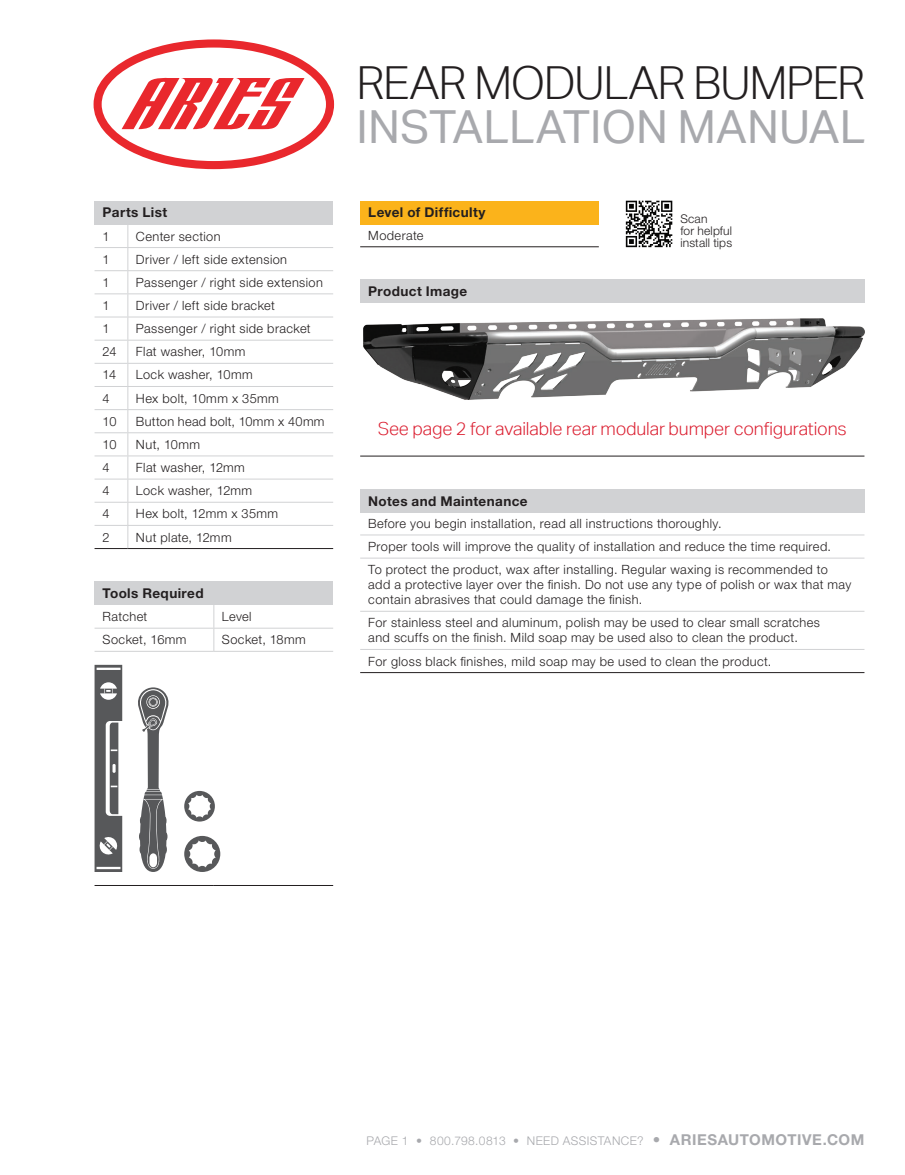
<style>
.page{position:relative;width:905px;height:1175px;background:#fff}
.page>*{position:absolute;margin:0;border:0;box-sizing:border-box;transform-origin:0 0}
.t1{font:45.6px "Aktiv Grotesk";color:#a8a9ad}
.t2{font:300 45.6px "Aktiv Grotesk";letter-spacing:-.03em;color:#231f20}
.t3{font:300 18px "Aktiv Grotesk";letter-spacing:-.01em;color:#db1e30}
.t4{font:700 13.5px "Helvetica Neue LT Std";letter-spacing:.03em;color:#231f20}
.t5{font:300 12.75px/23.1px "Helvetica Neue LT Std";letter-spacing:.03em;color:#231f20}
.t6{font:300 12px "Helvetica Neue LT Std";letter-spacing:.035em;color:#a8a9ad}
.t7{font:300 12px/12px "Helvetica Neue LT Std";letter-spacing:.015em;color:#231f20}
.s1{font-weight:700;font-size:15px}
</style>
<div class="page">
<svg style="left:94px;top:39px;width:240px;height:130px"></svg>
<div style="left:360px;top:279px;width:504px;height:24px;background:#d1d2d4"></div>
<hr style="left:360px;top:456px;width:504px;height:1px;background:#231f20">
<img style="left:363px;top:318px;width:502px;height:82px">
<div style="left:360px;top:489px;width:504px;height:23px;background:#d1d2d4"></div>
<hr style="left:360px;top:534px;width:504px;height:1px;background:#d1d2d4">
<hr style="left:360px;top:558px;width:504px;height:1px;background:#d1d2d4">
<hr style="left:360px;top:611px;width:504px;height:1px;background:#d1d2d4">
<hr style="left:360px;top:649px;width:504px;height:1px;background:#d1d2d4">
<hr style="left:360px;top:672px;width:504px;height:1px;background:#231f20">
<div style="left:360px;top:201px;width:238px;height:23px;background:#fbb31b"></div>
<hr style="left:360px;top:246px;width:238px;height:1px;background:#231f20">
<div style="left:94px;top:201px;width:239px;height:23px;background:#d1d2d4"></div>
<hr style="left:94px;top:247px;width:34px;height:1px;background:#d1d2d4">
<hr style="left:128px;top:247px;width:205px;height:1px;background:#d1d2d4">
<hr style="left:94px;top:270px;width:34px;height:1px;background:#d1d2d4">
<hr style="left:128px;top:270px;width:205px;height:1px;background:#d1d2d4">
<hr style="left:94px;top:293px;width:34px;height:1px;background:#d1d2d4">
<hr style="left:128px;top:293px;width:205px;height:1px;background:#d1d2d4">
<hr style="left:94px;top:317px;width:34px;height:1px;background:#d1d2d4">
<hr style="left:128px;top:317px;width:205px;height:1px;background:#d1d2d4">
<hr style="left:94px;top:340px;width:34px;height:1px;background:#d1d2d4">
<hr style="left:128px;top:340px;width:205px;height:1px;background:#d1d2d4">
<hr style="left:94px;top:363px;width:34px;height:1px;background:#d1d2d4">
<hr style="left:128px;top:363px;width:205px;height:1px;background:#d1d2d4">
<hr style="left:94px;top:386px;width:34px;height:1px;background:#d1d2d4">
<hr style="left:128px;top:386px;width:205px;height:1px;background:#d1d2d4">
<hr style="left:94px;top:409px;width:34px;height:1px;background:#d1d2d4">
<hr style="left:128px;top:409px;width:205px;height:1px;background:#d1d2d4">
<hr style="left:94px;top:432px;width:34px;height:1px;background:#d1d2d4">
<hr style="left:128px;top:432px;width:205px;height:1px;background:#d1d2d4">
<hr style="left:94px;top:455px;width:34px;height:1px;background:#d1d2d4">
<hr style="left:128px;top:455px;width:205px;height:1px;background:#d1d2d4">
<hr style="left:94px;top:479px;width:34px;height:1px;background:#d1d2d4">
<hr style="left:128px;top:479px;width:205px;height:1px;background:#d1d2d4">
<hr style="left:94px;top:502px;width:34px;height:1px;background:#d1d2d4">
<hr style="left:128px;top:502px;width:205px;height:1px;background:#d1d2d4">
<hr style="left:94px;top:525px;width:34px;height:1px;background:#d1d2d4">
<hr style="left:128px;top:525px;width:205px;height:1px;background:#d1d2d4">
<hr style="left:94px;top:548px;width:34px;height:1px;background:#231f20">
<hr style="left:128px;top:548px;width:205px;height:1px;background:#231f20">
<svg style="left:127px;top:224px;width:1px;height:324px"></svg>
<div style="left:94px;top:581px;width:239px;height:24px;background:#d1d2d4"></div>
<hr style="left:94px;top:628px;width:120px;height:1px;background:#d1d2d4">
<hr style="left:214px;top:628px;width:119px;height:1px;background:#d1d2d4">
<hr style="left:94px;top:651px;width:120px;height:1px;background:#d1d2d4">
<hr style="left:214px;top:651px;width:119px;height:1px;background:#d1d2d4">
<hr style="left:94px;top:885px;width:120px;height:1px;background:#231f20">
<hr style="left:214px;top:885px;width:119px;height:1px;background:#231f20">
<svg style="left:213px;top:605px;width:1px;height:46px"></svg>
<svg style="left:94px;top:665px;width:28px;height:207px"></svg>
<svg style="left:138px;top:687px;width:30px;height:185px"></svg>
<svg style="left:184px;top:836px;width:36px;height:36px"></svg>
<svg style="left:184px;top:791px;width:31px;height:30px"></svg>
<svg style="left:626px;top:201px;width:46px;height:46px"></svg>
<p class="t4" style="left:103px;top:204px;width:66px">Parts List</p>
<p class="t5" style="left:103px;top:224px;width:9px">1</p>
<p class="t5" style="left:136px;top:224px;width:86px">Center section</p>
<p class="t5" style="left:103px;top:247px;width:9px">1</p>
<p class="t5" style="left:136px;top:247px;width:153px">Driver / left side extension</p>
<p class="t5" style="left:103px;top:270px;width:9px">1</p>
<p class="t5" style="left:136px;top:270px;width:188px">Passenger / right side extension</p>
<p class="t5" style="left:103px;top:294px;width:9px">1</p>
<p class="t5" style="left:136px;top:294px;width:140px">Driver / left side bracket</p>
<p class="t5" style="left:103px;top:317px;width:9px">1</p>
<p class="t5" style="left:136px;top:317px;width:176px">Passenger / right side bracket</p>
<p class="t5" style="left:103px;top:340px;width:15px">24</p>
<p class="t5" style="left:136px;top:340px;width:111px">Flat washer, 10mm</p>
<p class="t5" style="left:103px;top:363px;width:15px">14</p>
<p class="t5" style="left:136px;top:363px;width:118px">Lock washer, 10mm</p>
<p class="t5" style="left:103px;top:386px;width:9px">4</p>
<p class="t5" style="left:136px;top:386px;width:144px">Hex bolt, 10mm x 35mm</p>
<p class="t5" style="left:103px;top:409px;width:15px">10</p>
<p class="t5" style="left:136px;top:409px;width:190px">Button head bolt, 10mm x 40mm</p>
<p class="t5" style="left:103px;top:432px;width:15px">10</p>
<p class="t5" style="left:136px;top:432px;width:66px">Nut, 10mm</p>
<p class="t5" style="left:103px;top:455px;width:9px">4</p>
<p class="t5" style="left:136px;top:455px;width:110px">Flat washer, 12mm</p>
<p class="t5" style="left:103px;top:479px;width:9px">4</p>
<p class="t5" style="left:136px;top:479px;width:118px">Lock washer, 12mm</p>
<p class="t5" style="left:103px;top:502px;width:9px">4</p>
<p class="t5" style="left:136px;top:502px;width:144px">Hex bolt, 12mm x 35mm</p>
<p class="t5" style="left:103px;top:525px;width:9px">2</p>
<p class="t5" style="left:136px;top:525px;width:97px">Nut plate, 12mm</p>
<p class="t4" style="left:103px;top:585px;width:102px">Tools Required</p>
<p class="t5" style="left:103px;top:605px;width:46px">Ratchet</p>
<p class="t5" style="left:222px;top:605px;width:31px">Level</p>
<p class="t5" style="left:103px;top:628px;width:85px">Socket, 16mm</p>
<p class="t5" style="left:222px;top:628px;width:85px">Socket, 18mm</p>
<h1 class="t2" style="left:356px;top:56px;width:510px">REAR MODULAR BUMPER</h1>
<h1 class="t1" style="left:356px;top:99px;width:510px">INSTALLATION MANUAL</h1>
<p class="t4" style="left:368px;top:204px;width:119px">Level of Difficulty</p>
<p class="t5" style="left:368px;top:223px;width:57px">Moderate</p>
<p class="t4" style="left:368px;top:283px;width:100px">Product Image</p>
<p class="t7" style="left:680px;top:213px;width:53px">Scan<br>for helpful install tips</p>
<h2 class="t3" style="left:378px;top:418px;width:470px">See page 2 for available rear modular bumper configurations</h2>
<p class="t4" style="left:368px;top:492px;width:161px">Notes and Maintenance</p>
<p class="t5" style="left:368px;top:511px;width:464px">Before you begin installation, read all instructions thoroughly.<br>Proper tools will improve the quality of installation and reduce the time required.<br>To protect the product, wax after installing. Regular waxing is recommended to</p>
<p class="t5" style="left:368px;top:577px;width:484px;line-height:15px">add a protective layer over the finish. Do not use any type of polish or wax that may contain abrasives that could damage the finish.</p>
<p class="t5" style="left:368px;top:615px;width:453px;line-height:15px">For stainless steel and aluminum, polish may be used to clear small scratches and scuffs on the finish. Mild soap may be used also to clean the product.</p>
<p class="t5" style="left:368px;top:649px;width:404px">For gloss black finishes, mild soap may be used to clean the product.</p>
<p class="t6" style="left:366px;top:1133px;width:499px">PAGE 1 • 800.798.0813 • NEED ASSISTANCE? <span class="s1">• ARIESAUTOMOTIVE.COM</span></p>
</div>
